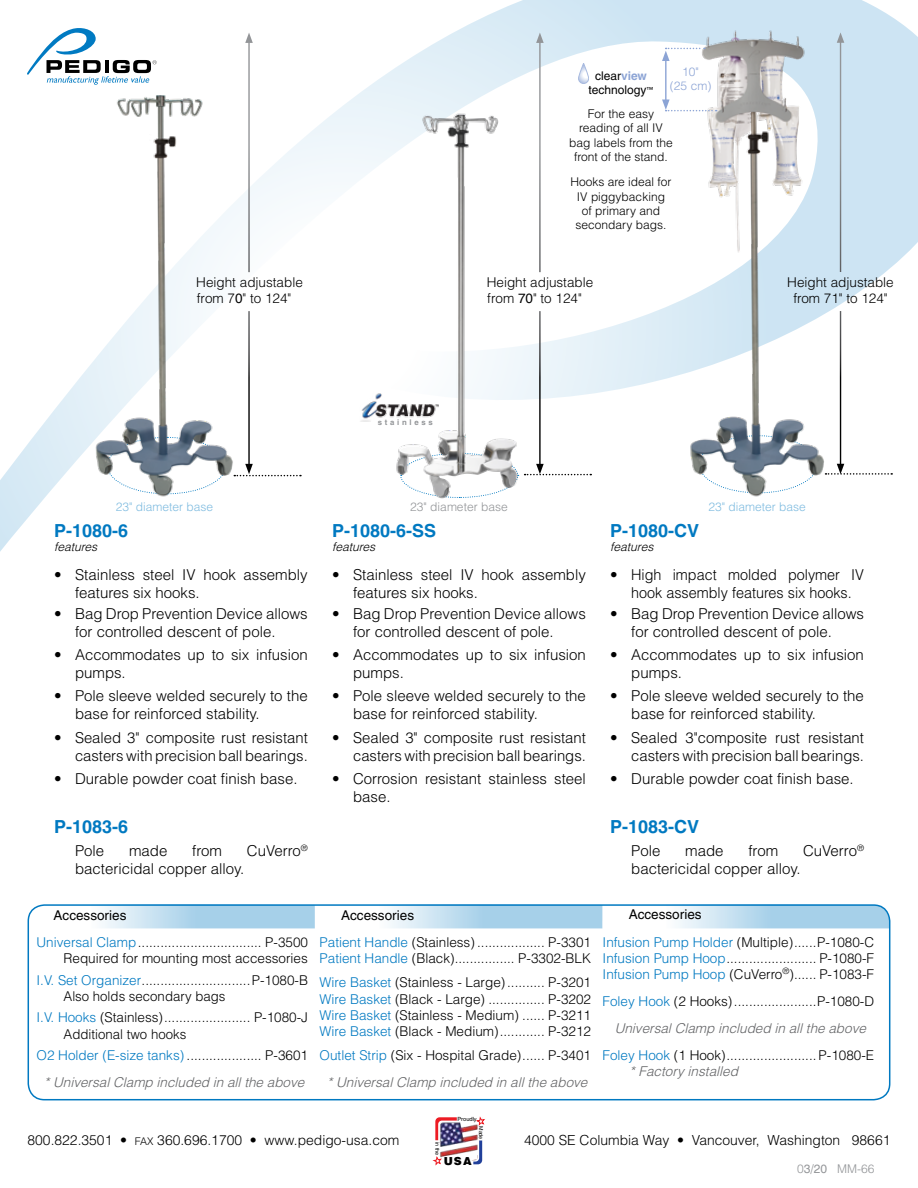
<style>
.page{position:relative;width:918px;height:1188px;background:#fff}
.page>*{position:absolute;margin:0;border:0;box-sizing:border-box;transform-origin:0 0}
.t1{font:700 18px "Helvetica";color:#0079c1}
.t2{font:300 15px/18px "Helvetica";color:#000}
.t3{font:300 13.8px "Helvetica";color:#000}
.t4{font:300 13.5px/16.2px "Helvetica";color:#000}
.t5{font:italic 300 13.5px/27px "Helvetica";color:#636466;text-align:center}
.t6{font:13.5px "Helvetica";color:#000}
.t7{font:300 12px/14.4px "Helvetica";color:#000;text-align:center}
.t8{font:300 12px "Helvetica";color:#80bce0}
.t9{font:300 12px "Helvetica";color:#939598}
.t10{font:italic 300 12px "Helvetica";color:#000}
.t11{font:12px/14.4px "Helvetica";color:#000;text-align:center}
.t12{font:300 12px/13.8px "Helvetica";color:#8ca4d5;text-align:center}
.t13{font:900 11.1px "Helvetica";color:#000}
.t14{font:700 7.8px "Helvetica";letter-spacing:.35em;color:#939598}
.t15{font:5.7px "Helvetica";color:#000}
.t16{font:5.4px "Helvetica";color:#000}
.s1{font-weight:700;color:#8ca4d5}
.s2{font-weight:400}
.s3{color:#0079c1}
.s4{font-style:normal;color:#0079c1}
.s5{font-style:normal;color:#000}
.s6{font-style:italic;color:#636466}
.s7{font-size:10.5px}
</style>
<div class="page">
<svg style="left:0;top:0;width:918px;height:552px"></svg>
<svg style="left:433px;top:1117px;width:52px;height:48px"></svg>
<img style="left:675px;top:22px;width:161px;height:482px">
<svg style="left:27px;top:27px;width:53px;height:58px"></svg>
<hr style="left:665px;top:59px;width:2px;height:43px;background:#8ca4d5">
<svg style="left:662px;top:48px;width:43px;height:13px"></svg>
<svg style="left:662px;top:100px;width:55px;height:11px"></svg>
<svg style="left:579px;top:63px;width:10px;height:21px"></svg>
<div style="left:578px;top:63px;width:11px;height:21px;border:1px solid #8ca4d5;border-radius:5px"></div>
<img style="left:80px;top:27px;width:165px;height:478px">
<img style="left:391px;top:103px;width:136px;height:399px">
<svg style="left:27px;top:904px;width:863px;height:27px"></svg>
<div style="left:28px;top:904px;width:862px;height:196px;border:2px solid #0079c1;border-radius:16px"></div>
<img style="left:359px;top:392px;width:81px;height:31px">
<hr style="left:248px;top:41px;width:2px;height:231px;background:#fff">
<svg style="left:245px;top:33px;width:8px;height:10px"></svg>
<hr style="left:248px;top:311px;width:2px;height:155px;background:#fff">
<svg style="left:234px;top:464px;width:67px;height:12px"></svg>
<hr style="left:539px;top:41px;width:2px;height:231px;background:#fff">
<svg style="left:536px;top:33px;width:8px;height:10px"></svg>
<hr style="left:539px;top:311px;width:2px;height:155px;background:#fff">
<svg style="left:525px;top:464px;width:66px;height:11px"></svg>
<hr style="left:840px;top:40px;width:1px;height:232px;background:#fff">
<svg style="left:837px;top:32px;width:7px;height:11px"></svg>
<hr style="left:840px;top:311px;width:1px;height:155px;background:#fff">
<svg style="left:826px;top:464px;width:66px;height:11px"></svg>
<p class="t12" style="left:670px;top:65px;width:43px">10"<br>(25 cm)</p>
<p class="t7" style="left:569px;top:106px;width:105px">For the easy reading of all IV bag labels from the front of the stand.</p>
<p class="t7" style="left:570px;top:175px;width:103px">Hooks are ideal for<br>IV piggybacking<br>of primary and secondary bags.</p>
<p class="t11" style="left:588px;top:68px;width:67px">clear<span class="s1">view </span>technology<sup>™</sup></p>
<p class="t4" style="left:196px;top:274px;width:108px">Height adjustable from 7<span class="s2">0</span>" to 124"</p>
<p class="t4" style="left:487px;top:274px;width:108px">Height adjustable from <span class="s2">70</span>" to 124"</p>
<p class="t4" style="left:787px;top:274px;width:108px;text-align:center">Height adjustable from 71" to 124"</p>
<p class="t14" style="left:378px;top:418px;width:57px">stainless</p>
<p class="t8" style="left:116px;top:499px;width:99px">23" diameter base</p>
<p class="t9" style="left:410px;top:499px;width:99px">23" diameter base</p>
<p class="t8" style="left:709px;top:499px;width:99px">23" diameter base</p>
<p class="t1" style="left:54px;top:519px;width:76px">P-1080-6</p>
<p class="t10" style="left:54px;top:539px;width:48px">features</p>
<p class="t2" style="left:75px;top:566px;width:234px;text-indent:-21px">• Stainless steel IV hook assembly features six hooks.</p>
<p class="t2" style="left:75px;top:604px;width:234px;text-indent:-21px">• Bag Drop Prevention Device allows for controlled descent of pole.</p>
<p class="t2" style="left:75px;top:646px;width:234px;text-indent:-21px">• Accommodates up to six infusion pumps.</p>
<p class="t2" style="left:75px;top:687px;width:234px;text-indent:-21px">• Pole sleeve welded securely to the base for reinforced stability.</p>
<p class="t2" style="left:54px;top:728px;width:255px;text-align:right">• Sealed 3" composite rust resistant casters with precision ball bearings.</p>
<p class="t2" style="left:54px;top:770px;width:245px">• Durable powder coat finish base.</p>
<p class="t1" style="left:54px;top:816px;width:76px">P-1083-6</p>
<p class="t2" style="left:75px;top:842px;width:31px">Pole</p>
<p class="t2" style="left:129px;top:842px;width:40px">made</p>
<p class="t2" style="left:192px;top:842px;width:31px">from</p>
<p class="t2" style="left:247px;top:842px;width:62px">CuVerro<sup>®</sup></p>
<p class="t2" style="left:75px;top:860px;width:171px">bactericidal copper alloy.</p>
<p class="t1" style="left:332px;top:519px;width:106px">P-1080-6-SS</p>
<p class="t10" style="left:332px;top:539px;width:48px">features</p>
<p class="t2" style="left:353px;top:566px;width:234px;text-indent:-21px">• Stainless steel IV hook assembly features six hooks.</p>
<p class="t2" style="left:353px;top:604px;width:234px;text-indent:-21px">• Bag Drop Prevention Device allows for controlled descent of pole.</p>
<p class="t2" style="left:353px;top:646px;width:234px;text-indent:-21px">• Accommodates up to six infusion pumps.</p>
<p class="t2" style="left:353px;top:687px;width:234px;text-indent:-21px">• Pole sleeve welded securely to the base for reinforced stability.</p>
<p class="t2" style="left:332px;top:728px;width:255px;text-align:right">• Sealed 3" composite rust resistant casters with precision ball bearings.</p>
<p class="t2" style="left:353px;top:770px;width:234px;text-indent:-21px">• Corrosion resistant stainless steel base.</p>
<p class="t1" style="left:610px;top:519px;width:91px">P-1080-CV</p>
<p class="t10" style="left:610px;top:539px;width:48px">features</p>
<p class="t2" style="left:610px;top:566px;width:255px;text-align:center">• High impact molded polymer IV hook assembly features six hooks.</p>
<p class="t2" style="left:631px;top:604px;width:234px;text-indent:-21px">• Bag Drop Prevention Device allows for controlled descent of pole.</p>
<p class="t2" style="left:631px;top:646px;width:234px;text-indent:-21px">• Accommodates up to six infusion pumps.</p>
<p class="t2" style="left:631px;top:687px;width:234px;text-indent:-21px">• Pole sleeve welded securely to the base for reinforced stability.</p>
<p class="t2" style="left:610px;top:728px;width:255px;text-align:right">• Sealed 3"composite rust resistant casters with precision ball bearings.</p>
<p class="t2" style="left:610px;top:770px;width:245px">• Durable powder coat finish base.</p>
<p class="t1" style="left:610px;top:816px;width:91px">P-1083-CV</p>
<p class="t2" style="left:631px;top:842px;width:31px">Pole</p>
<p class="t2" style="left:685px;top:842px;width:40px">made</p>
<p class="t2" style="left:748px;top:842px;width:31px">from</p>
<p class="t2" style="left:803px;top:842px;width:62px">CuVerro<sup>®</sup></p>
<p class="t2" style="left:631px;top:860px;width:171px">bactericidal copper alloy.</p>
<p class="t6" style="left:54px;top:907px;width:74px">Accessories</p>
<p class="t6" style="left:341px;top:907px;width:74px">Accessories</p>
<p class="t6" style="left:629px;top:906px;width:74px">Accessories</p>
<p class="t4" style="left:320px;top:934px;width:273px"><span class="s3">Patient Handle</span> (Stainless) .................. P-3301<br><span class="s3">Patient Handle</span> (Black)................ P-3302-BLK</p>
<p class="t4" style="left:320px;top:974px;width:273px;text-align:justify"><span class="s3">Wire Basket</span> (Stainless - Large).......... P-3201<br><span class="s3">Wire Basket</span> (Black - Large) ............... P-3202<br><span class="s3">Wire Basket</span> (Stainless - Medium) ...... P-3211<br><span class="s3">Wire Basket</span> (Black - Medium)............ P-3212</p>
<p class="t5" style="left:320px;top:1042px;width:273px"><span class="s4">Outlet Strip</span> <span class="s5">(Six - Hospital Grade)...... P-3401 </span>*UniversalClamp included in allthe above</p>
<p class="t4" style="left:37px;top:934px;width:273px;text-align:right"><span class="s3">Universal Clamp</span>................................. P-3500<br>Required for mounting most accessories</p>
<p class="t4" style="left:64px;top:972px;width:246px;text-indent:-27px"><span class="s3">I.V. Set Organizer</span>.............................P-1080-B<br>Also holds secondary bags</p>
<p class="t4" style="left:64px;top:1009px;width:246px;text-indent:-27px"><span class="s3">I.V. Hooks</span> (Stainless)....................... P-1080-J<br>Additional two hooks</p>
<p class="t5" style="left:37px;top:1042px;width:273px"><span class="s4">O2 Holder (E-size tanks)</span> <span class="s5">.................... P-3601 </span>*UniversalClamp included in allthe above</p>
<p class="t4" style="left:603px;top:934px;width:273px;text-align:justify"><span class="s3">Infusion Pump Holder</span> (Multiple)......P-1080-C <span class="s3">Infusion Pump Hoop</span>........................ P-1080-F <span class="s3">Infusion Pump Hoop</span> (CuVerro<sup>®</sup>)...... P-1083-F</p>
<p class="t4" style="left:603px;top:988px;width:273px;line-height:27px;text-align:center"><span class="s3">Foley Hook</span> (2 Hooks)......................P-1080-D<br><span class="s6">UniversalClamp included in allthe above<br></span><span class="s3">Foley Hook</span> (1 Hook)........................ P-1080-E</p>
<p class="t5" style="left:630px;top:1058px;width:114px">*Factoryinstalled</p>
<p class="t15" style="left:458px;top:1115px;width:21px">Proudly</p>
<p class="t16" style="left:484px;top:1126px;width:15px;rotate:90deg">Made</p>
<p class="t3" style="left:28px;top:1132px;width:373px">800.822.3501 • <span class="s7">FAX</span> 360.696.1700 • www.pedigo-usa.com</p>
<p class="t3" style="left:524px;top:1132px;width:368px">4000 SE Columbia Way • Vancouver, Washington 98661</p>
<p class="t16" style="left:440px;top:1142px;width:15px;rotate:90deg">in the</p>
<p class="t13" style="left:444px;top:1153px;width:29px">USA</p>
<p class="t9" style="left:797px;top:1161px;width:79px">0<span class="s2">3</span>/<span class="s2">20</span> MM-66</p>
</div>
